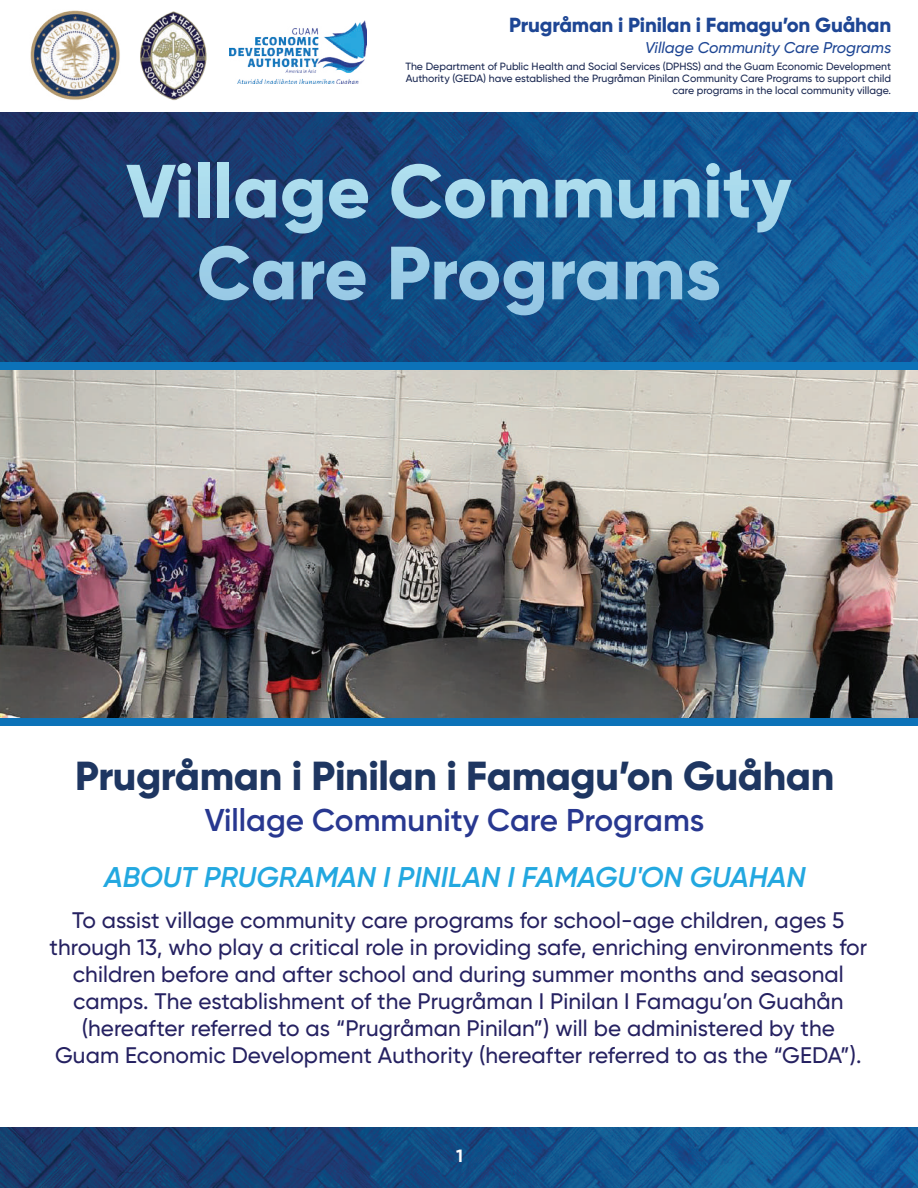
<style>
.page{position:relative;width:918px;height:1188px;background:#fff}
.page>*{position:absolute;margin:0;border:0;box-sizing:border-box;transform-origin:0 0}
.t1{font:800 40.5px "Gilroy";letter-spacing:-.01em;color:#1e3661}
.t2{font:600 31.5px "Gilroy";color:#283890}
.t3{font:italic 600 28.5px "Gilroy";color:#23a8e0}
.t4{font:500 22.5px/27px "Gilroy";letter-spacing:.005em;color:#252161;text-align:center}
.t5{font:800 20.4px "Gilroy";letter-spacing:-.01em;color:#1e4694}
.t6{font:700 17.7px "Gilroy";color:#fff}
.t7{font:italic 500 15.6px "Gilroy";color:#1e4694}
.t8{font:500 10.5px/12px "Gilroy";color:#182650;text-align:right}
</style>
<div class="page">
<img style="left:0;top:1128px;width:918px;height:60px">
<img style="left:0;top:112px;width:918px;height:250px">
<img style="left:0;top:369px;width:918px;height:349px">
<div style="left:0;top:718px;width:918px;height:8px;background:#0c72b8"></div>
<div style="left:0;top:362px;width:918px;height:7px;background:#0c72b8"></div>
<img style="left:96px;top:11px;width:155px;height:122px">
<img style="left:230px;top:21px;width:137px;height:62px">
<img style="left:30px;top:10px;width:90px;height:90px">
<svg style="left:126px;top:163px;width:65px;height:54px;background:#658cad"></svg>
<div style="left:198px;top:163px;width:11px;height:54px;background:#acdced"></div>
<div style="left:218px;top:163px;width:11px;height:54px;background:#acdced"></div>
<svg style="left:235px;top:179px;width:41px;height:39px;background:#80abc7"></svg>
<svg style="left:282px;top:179px;width:41px;height:55px;background:#74a5c3"></svg>
<svg style="left:329px;top:179px;width:39px;height:39px;background:#7cabc8"></svg>
<svg style="left:391px;top:164px;width:94px;height:54px;background:#5886ad"></svg>
<svg style="left:491px;top:179px;width:57px;height:38px;background:#77accb"></svg>
<svg style="left:555px;top:179px;width:57px;height:38px;background:#78adcc"></svg>
<svg style="left:619px;top:180px;width:36px;height:38px"></svg>
<svg style="left:663px;top:179px;width:37px;height:38px"></svg>
<svg style="left:706px;top:163px;width:86px;height:70px;background:#4b88b5"></svg>
<svg style="left:199px;top:246px;width:94px;height:54px;background:#5680a8"></svg>
<svg style="left:302px;top:261px;width:64px;height:39px;background:#6c99bd"></svg>
<svg style="left:391px;top:247px;width:153px;height:68px;background:#4a7fab"></svg>
<svg style="left:552px;top:261px;width:66px;height:39px;background:#6ca3c8"></svg>
<svg style="left:626px;top:261px;width:93px;height:39px;background:#68a2c8"></svg>
<p class="t5" style="left:509px;top:12px;width:383px">Prugråman i Pinilan i Famagu’on Guåhan</p>
<p class="t7" style="left:645px;top:38px;width:248px">Village Community Care Programs</p>
<p class="t8" style="left:405px;top:61px;width:487px">The Department of Public Health and Social Services (DPHSS) and the Guam Economic Development<br>Authority (GEDA) have established the Prugråman Pinilan Community Care Programs to support child care programs in the local community village.</p>
<h1 class="t1" style="left:75px;top:750px;width:761px">Prugråman i Pinilan i Famagu’on Guåhan</h1>
<h2 class="t2" style="left:205px;top:801px;width:501px">Village Community Care Programs</h2>
<p class="t3" style="left:104px;top:860px;width:703px">ABOUT PRUGRAMAN I PINILAN I FAMAGU'ON GUAHAN</p>
<p class="t4" style="left:50px;top:906px;width:819px">To assist village community care programs for school-age children, ages 5 through 13, who play a critical role in providing safe, enriching environments for children before and after school and during summer months and seasonal camps. The establishment of the Prugråman I Pinilan I Famagu’on Guahån (hereafter referred to as “Prugråman Pinilan”) will be administered by the Guam Economic Development Authority (hereafter referred to as the “GEDA”).</p>
<p class="t6" style="left:456px;top:1145px;width:8px">1</p>
</div>
